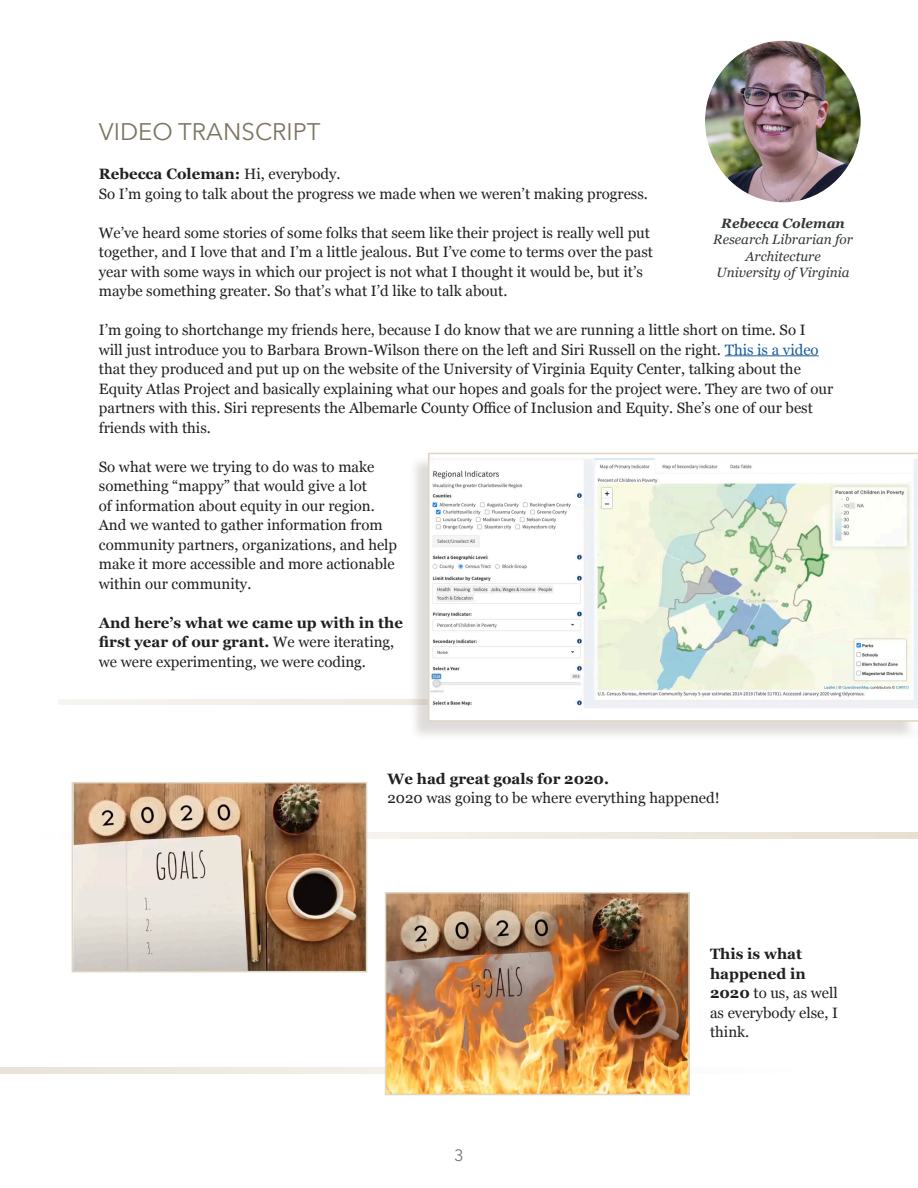
<style>
.page{position:relative;width:918px;height:1188px;background:#fff}
.page>*{position:absolute;margin:0;border:0;box-sizing:border-box;transform-origin:0 0}
.t1{font:24px "Avenir Next";color:#7c7561}
.t2{font:16.5px "Avenir Next";color:#747677}
.t3{font:15px/19.5px "Georgia";color:#231f20}
.t4{font:700 15px/19.5px "Georgia";color:#231f20}
.t5{font:italic 13.5px/16.5px "Georgia";color:#323738;text-align:center}
.t6{font:italic 700 13.5px "Georgia";color:#323738}
.s1{font-weight:700}
.s2{color:#175d9e}
.s3{font-weight:400}
</style>
<div class="page">
<svg style="left:71px;top:833px;width:847px;height:6px;background:#ede9df"></svg>
<svg style="left:0;top:1067px;width:385px;height:7px;background:#ede9df"></svg>
<div style="left:59px;top:699px;width:859px;height:6px;background:#f3f0e9"></div>
<hr style="left:725px;top:355px;width:94px;height:1px;background:#175d9e">
<img style="left:705px;top:40px;width:156px;height:162px">
<div style="left:410px;top:455px;width:508px;height:286px;background:#7e756e;opacity:.25"></div>
<svg style="left:428px;top:453px;width:490px;height:269px"></svg>
<img style="left:388px;top:895px;width:299px;height:197px">
<div style="left:385px;top:892px;width:305px;height:203px;border:2px solid #dfd6c4"></div>
<img style="left:75px;top:785px;width:289px;height:184px">
<div style="left:72px;top:782px;width:295px;height:190px;border:2px solid #dfd6c4"></div>
<h1 class="t1" style="left:99px;top:111px;width:223px">VIDEO TRANSCRIPT</h1>
<p class="t3" style="left:99px;top:163px;width:551px"><span class="s1">Rebecca Coleman:</span> Hi, everybody.<br>So I’m going to talk about the progress we made when we weren’t making progress.</p>
<p class="t3" style="left:99px;top:222px;width:556px">We’ve heard some stories of some folks that seem like their project is really well put together, and I love that and I’m a little jealous. But I’ve come to terms over the past year with some ways in which our project is not what I thought it would be, but it’s maybe something greater. So that’s what I’d like to talk about.</p>
<p class="t3" style="left:99px;top:319px;width:736px">I’m going to shortchange my friends here, because I do know that we are running a little short on time. So I will just introduce you to Barbara Brown-Wilson there on the left and Siri Russell on the right. <span class="s2">This is a video </span>that they produced and put up on the website of the University of Virginia Equity Center, talking about the Equity Atlas Project and basically explaining what our hopes and goals for the project were. They are two of our partners with this. Siri represents the Albemarle County Office of Inclusion and Equity. She’s one of our best friends with this.</p>
<p class="t3" style="left:99px;top:456px;width:300px">So what were we trying to do was to make something “mappy” that would give a lot<br>of information about equity in our region.<br>And we wanted to gather information from community partners, organizations, and help make it more accessible and more actionable within our community.</p>
<p class="t4" style="left:99px;top:612px;width:306px">And here’s what we came up with in the first year of our grant. <span class="s3">We were iterating, we were experimenting, we were coding.</span></p>
<p class="t6" style="left:721px;top:213px;width:125px">Rebecca Coleman</p>
<p class="t5" style="left:713px;top:231px;width:141px">Research Librarian for<br>Architecture<br>University of Virginia</p>
<p class="t4" style="left:388px;top:768px;width:223px">We had great goals for 2020.</p>
<p class="t3" style="left:388px;top:787px;width:334px">2020 was going to be where everything happened!</p>
<p class="t2" style="left:454px;top:1141px;width:11px">3</p>
<p class="t3" style="left:710px;top:943px;width:129px"><span class="s1">This is what happened in<br>2020</span> to us, as well as everybody else, I think.</p>
</div>
